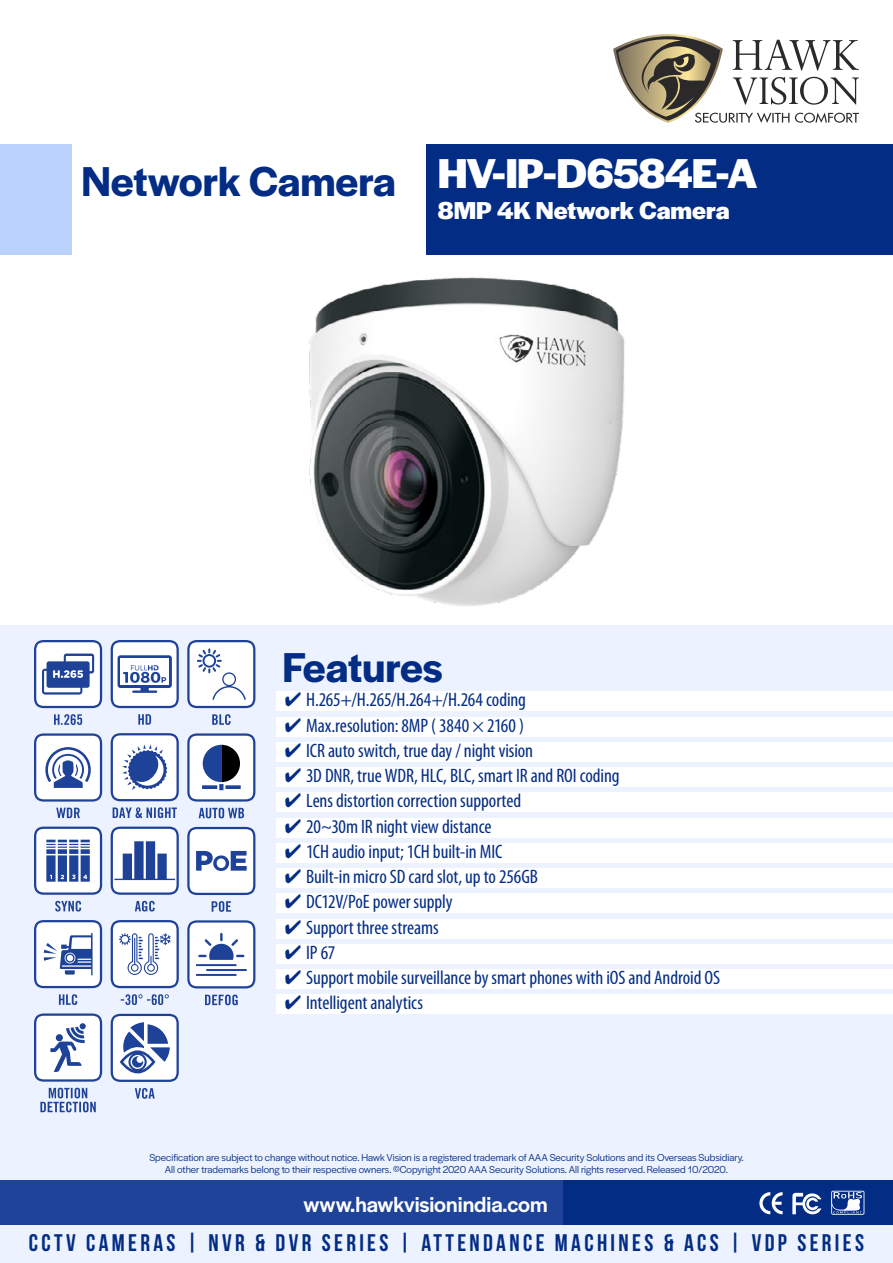
<style>
.page{position:relative;width:893px;height:1263px;background:#fff}
.page>*{position:absolute;margin:0;border:0;box-sizing:border-box;transform-origin:0 0}
.t1{font:600 43.5px "Halyard Display";color:#032c84}
.t2{font:700 43.5px "Halyard Display";letter-spacing:-.02em;color:#fff}
.t3{font:700 25.5px "Halyard Display";color:#fff}
.t4{font:24px "Bebas Neue";letter-spacing:.14em;color:#032c84}
.t5{font:500 22.5px "Halyard Display";color:#fff}
.t6{font:condensed 19.5px "Myriad Pro";letter-spacing:-.005em;color:#032c84}
.t7{font:10.5px/12.6px "Halyard Display";color:#032c84;text-align:center}
</style>
<div class="page">
<svg style="left:613px;top:34px;width:246px;height:89px"></svg>
<div style="left:0;top:145px;width:71px;height:110px;background:#bbd2fc"></div>
<div style="left:0;top:626px;width:893px;height:637px;background:#ecf2ff"></div>
<div style="left:561px;top:1180px;width:332px;height:45px;background:#032c84"></div>
<svg style="left:759px;top:1192px;width:24px;height:22px"></svg>
<svg style="left:792px;top:1193px;width:29px;height:21px"></svg>
<svg style="left:831px;top:1191px;width:33px;height:24px"></svg>
<div style="left:0;top:1180px;width:562px;height:45px;background:#1f4399"></div>
<div style="left:427px;top:145px;width:466px;height:110px;background:#032c84"></div>
<div style="left:276px;top:692px;width:617px;height:19px;background:#fff"></div>
<div style="left:276px;top:717px;width:617px;height:19px;background:#fff"></div>
<div style="left:276px;top:742px;width:617px;height:20px;background:#fff"></div>
<div style="left:276px;top:767px;width:617px;height:20px;background:#fff"></div>
<div style="left:276px;top:793px;width:617px;height:19px;background:#fff"></div>
<div style="left:276px;top:818px;width:617px;height:19px;background:#fff"></div>
<div style="left:276px;top:843px;width:617px;height:20px;background:#fff"></div>
<div style="left:276px;top:868px;width:617px;height:20px;background:#fff"></div>
<div style="left:276px;top:894px;width:617px;height:19px;background:#fff"></div>
<div style="left:276px;top:919px;width:617px;height:19px;background:#fff"></div>
<div style="left:276px;top:944px;width:617px;height:20px;background:#fff"></div>
<div style="left:276px;top:969px;width:617px;height:20px;background:#fff"></div>
<div style="left:276px;top:995px;width:617px;height:19px;background:#fff"></div>
<img style="left:273px;top:251px;width:390px;height:375px">
<svg style="left:138px;top:714px;width:13px;height:11px"></svg>
<svg style="left:111px;top:640px;width:68px;height:68px;background:#bdc7e1"></svg>
<svg style="left:135px;top:901px;width:20px;height:10px"></svg>
<div style="left:112px;top:828px;width:66px;height:66px;background:#fff;border-radius:9px"></div>
<div style="left:111px;top:827px;width:68px;height:68px;border:2px solid #1f4299;border-radius:9px"></div>
<svg style="left:114px;top:841px;width:61px;height:39px"></svg>
<svg style="left:113px;top:807px;width:64px;height:11px"></svg>
<div style="left:112px;top:734px;width:66px;height:66px;background:#fff;border-radius:9px"></div>
<div style="left:111px;top:733px;width:68px;height:68px;border:2px solid #1f4299;border-radius:9px"></div>
<svg style="left:122px;top:744px;width:45px;height:46px"></svg>
<svg style="left:111px;top:920px;width:68px;height:68px;background:#ced5e8"></svg>
<svg style="left:121px;top:994px;width:48px;height:11px"></svg>
<svg style="left:212px;top:714px;width:19px;height:11px"></svg>
<svg style="left:187px;top:640px;width:68px;height:68px;background:#d5dcec"></svg>
<div style="left:224px;top:674px;width:11px;height:11px;background:#fff;border-radius:50%"></div>
<div style="left:204px;top:656px;width:10px;height:10px;background:#fff;border-radius:50%"></div>
<svg style="left:199px;top:808px;width:45px;height:10px"></svg>
<div style="left:188px;top:734px;width:66px;height:66px;background:#fff;border-radius:9px"></div>
<div style="left:187px;top:733px;width:68px;height:68px;border:2px solid #1f4299;border-radius:9px"></div>
<svg style="left:203px;top:745px;width:37px;height:45px"></svg>
<svg style="left:187px;top:827px;width:68px;height:68px;background:#c8d0e6"></svg>
<svg style="left:212px;top:901px;width:19px;height:11px"></svg>
<svg style="left:187px;top:920px;width:68px;height:68px;background:#c5cee5"></svg>
<svg style="left:205px;top:994px;width:33px;height:11px"></svg>
<svg style="left:135px;top:1088px;width:20px;height:11px"></svg>
<svg style="left:111px;top:1014px;width:68px;height:68px;background:#abb8d8"></svg>
<svg style="left:54px;top:714px;width:28px;height:11px"></svg>
<svg style="left:34px;top:640px;width:68px;height:68px;background:#a6b3d6"></svg>
<svg style="left:56px;top:808px;width:24px;height:10px"></svg>
<div style="left:35px;top:734px;width:66px;height:66px;background:#fff;border-radius:9px"></div>
<div style="left:34px;top:733px;width:68px;height:68px;border:2px solid #1f4299;border-radius:9px"></div>
<svg style="left:45px;top:747px;width:46px;height:41px"></svg>
<svg style="left:55px;top:901px;width:26px;height:10px"></svg>
<div style="left:35px;top:828px;width:66px;height:66px;background:#fff;border-radius:9px"></div>
<div style="left:34px;top:827px;width:68px;height:68px;border:2px solid #1f4299;border-radius:9px"></div>
<svg style="left:46px;top:840px;width:44px;height:42px"></svg>
<svg style="left:34px;top:1013px;width:68px;height:69px;background:#c8d0e6"></svg>
<svg style="left:40px;top:1088px;width:56px;height:24px"></svg>
<div style="left:35px;top:921px;width:66px;height:66px;background:#fff;border-radius:9px"></div>
<div style="left:34px;top:920px;width:68px;height:68px;border:2px solid #1f4299;border-radius:9px"></div>
<svg style="left:44px;top:933px;width:49px;height:42px"></svg>
<svg style="left:59px;top:994px;width:18px;height:11px"></svg>
<h1 class="t1" style="left:81px;top:150px;width:316px">Network Camera</h1>
<h1 class="t2" style="left:438px;top:143px;width:321px">HV-IP-D6584E-A</h1>
<h2 class="t3" style="left:438px;top:192px;width:293px">8MP 4K Network Camera</h2>
<h1 class="t1" style="left:282px;top:636px;width:162px">Features</h1>
<p class="t6" style="left:285px;top:689px;width:243px">✔ H.265+/H.265/H.264+/H.264 coding</p>
<p class="t6" style="left:285px;top:714px;width:241px">✔ Max.resolution: 8MP ( 3840 × 2160 )</p>
<p class="t6" style="left:285px;top:740px;width:250px">✔ ICR auto switch, true day / night vision</p>
<p class="t6" style="left:285px;top:765px;width:336px">✔ 3D DNR, true WDR, HLC, BLC, smart IR and ROI coding</p>
<p class="t6" style="left:285px;top:790px;width:238px">✔ Lens distortion correction supported</p>
<p class="t6" style="left:285px;top:815px;width:208px">✔ 20~30m IR night view distance</p>
<p class="t6" style="left:285px;top:841px;width:219px">✔ 1CH audio input; 1CH built-in MIC</p>
<p class="t6" style="left:285px;top:866px;width:255px">✔ Built-in micro SD card slot, up to 256GB</p>
<p class="t6" style="left:285px;top:891px;width:169px">✔ DC12V/PoE power supply</p>
<p class="t6" style="left:285px;top:916px;width:155px">✔ Support three streams</p>
<p class="t6" style="left:285px;top:942px;width:52px">✔ IP 67</p>
<p class="t6" style="left:285px;top:967px;width:437px">✔ Support mobile surveillance by smart phones with iOS and Android OS</p>
<p class="t6" style="left:285px;top:992px;width:140px">✔ Intelligent analytics</p>
<p class="t7" style="left:149px;top:1150px;width:596px">Specification are subject to change without notice. Hawk Vision is a registered trademark of AAA Security Solutions and its Overseas Subsidiary.<br>All other trademarks belong to their respective owners. ©Copyright 2020 AAA Security Solutions. All rights reserved. Released 10/2020.</p>
<p class="t5" style="left:303px;top:1188px;width:246px">www.hawkvisionindia.com</p>
<p class="t4" style="left:29px;top:1230px;width:836px">CCTV CAMERAS | NVR &amp; DVR SERIES | ATTENDANCE MACHINES &amp; ACS | VDP SERIES</p>
</div>
